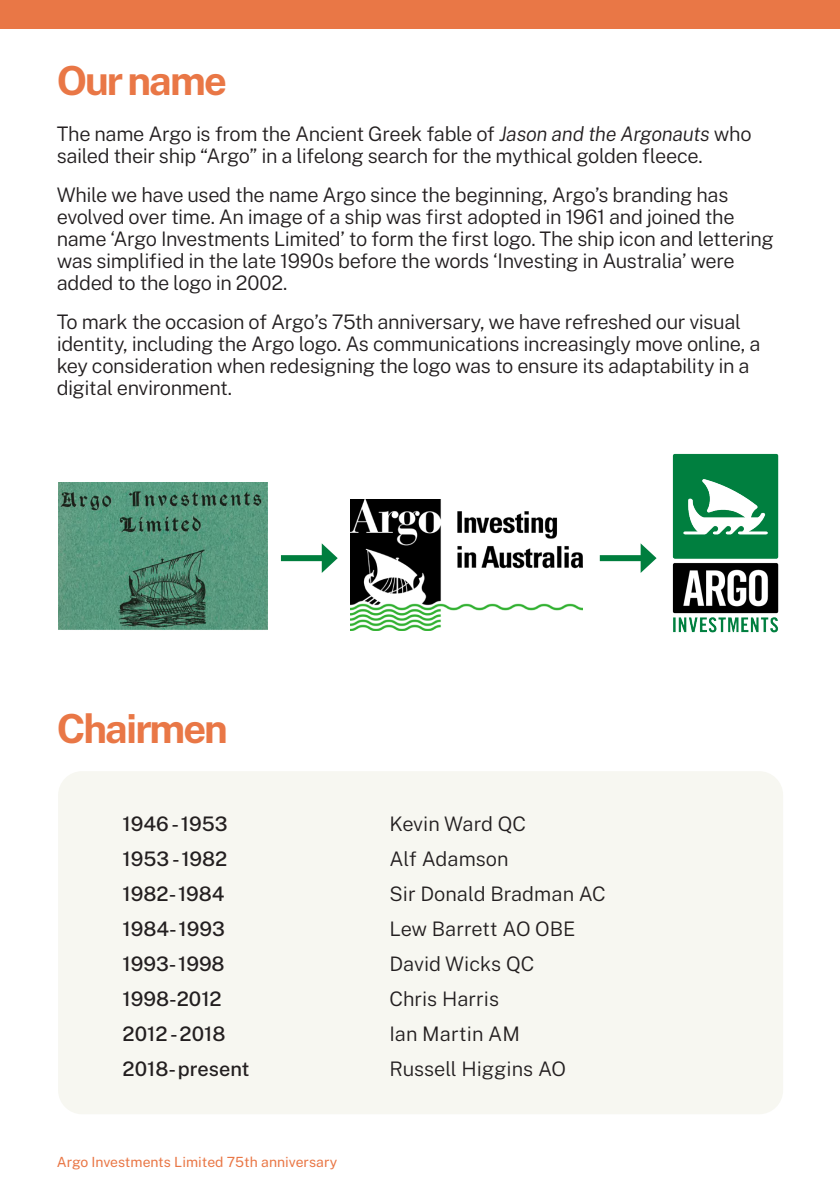
<style>
.page{position:relative;width:840px;height:1191px;background:#fff}
.page>*{position:absolute;margin:0;border:0;box-sizing:border-box;transform-origin:0 0}
.t1{font:700 40px "Public Sans";letter-spacing:-.05em;color:#e97746}
.Body_text{font:300 20px/22px "Public Sans";letter-spacing:-.02em;color:#231f20}
.Body_text-2{font:300 20px "Public Sans";color:#231f20}
.t2{font:500 20px "Public Sans";color:#231f20}
.t3{font:14px "Public Sans";color:#e97746}
.s1{font-style:italic}
</style>
<div class="page">
<div style="left:0;top:0;width:839px;height:28px;background:#e97746"></div>
<div style="left:58px;top:771px;width:724px;height:343px;background:#f7f7f1;border-radius:24px"></div>
<img style="left:58px;top:482px;width:209px;height:148px">
<img style="left:350px;top:500px;width:232px;height:130px">
<img style="left:672px;top:453px;width:107px;height:180px">
<div style="left:281px;top:555px;width:46px;height:6px;background:#007e3e"></div>
<svg style="left:321px;top:543px;width:16px;height:30px"></svg>
<div style="left:599px;top:555px;width:46px;height:6px;background:#007e3e"></div>
<svg style="left:640px;top:543px;width:16px;height:30px"></svg>
<p class="t1" style="left:57px;top:51px;width:171px">Our name</p>
<p class="Body_text" style="left:57px;top:122px;width:696px">The name Argo is from the Ancient Greek fable of <span class="s1">Jason and the Argonauts</span> who sailed their ship “Argo” in a lifelong search for the mythical golden fleece.</p>
<p class="Body_text" style="left:57px;top:183px;width:718px">While we have used the name Argo since the beginning, Argo’s branding has evolved over time. An image of a ship was first adopted in 1961 and joined the name ‘Argo Investments Limited’ to form the first logo. The ship icon and lettering was simplified in the late 1990s before the words ‘Investing in Australia’ were added to the logo in 2002.</p>
<p class="Body_text" style="left:57px;top:310px;width:705px">To mark the occasion of Argo’s 75th anniversary, we have refreshed our visual identity, including the Argo logo. As communications increasingly move online, a key consideration when redesigning the logo was to ensure its adaptability in a digital environment.</p>
<p class="t1" style="left:57px;top:699px;width:172px">Chairmen</p>
<p class="t2" style="left:123px;top:809px;width:106px">1946 - 1953</p>
<p class="Body_text" style="left:389px;top:811px;width:138px">Kevin Ward QC</p>
<p class="t2" style="left:123px;top:844px;width:106px">1953 - 1982</p>
<p class="Body_text-2" style="left:389px;top:844px;width:121px">Alf Adamson</p>
<p class="t2" style="left:123px;top:879px;width:103px">1982- 1984</p>
<p class="Body_text-2" style="left:389px;top:879px;width:218px">Sir Donald Bradman AC</p>
<p class="t2" style="left:123px;top:914px;width:104px">1984- 1993</p>
<p class="Body_text" style="left:389px;top:916px;width:188px">Lew Barrett AO OBE</p>
<p class="t2" style="left:123px;top:949px;width:103px">1993- 1998</p>
<p class="Body_text-2" style="left:389px;top:949px;width:146px">David Wicks QC</p>
<p class="t2" style="left:123px;top:984px;width:100px">1998-2012</p>
<p class="Body_text-2" style="left:389px;top:984px;width:111px">Chris Harris</p>
<p class="t2" style="left:123px;top:1019px;width:104px">2012 - 2018</p>
<p class="Body_text-2" style="left:389px;top:1019px;width:132px">Ian Martin AM</p>
<p class="t2" style="left:123px;top:1054px;width:128px">2018- present</p>
<p class="Body_text-2" style="left:389px;top:1054px;width:178px">Russell Higgins AO</p>
<p class="t3" style="left:57px;top:1152px;width:282px">Argo Investments Limited 75th anniversary</p>
</div>
